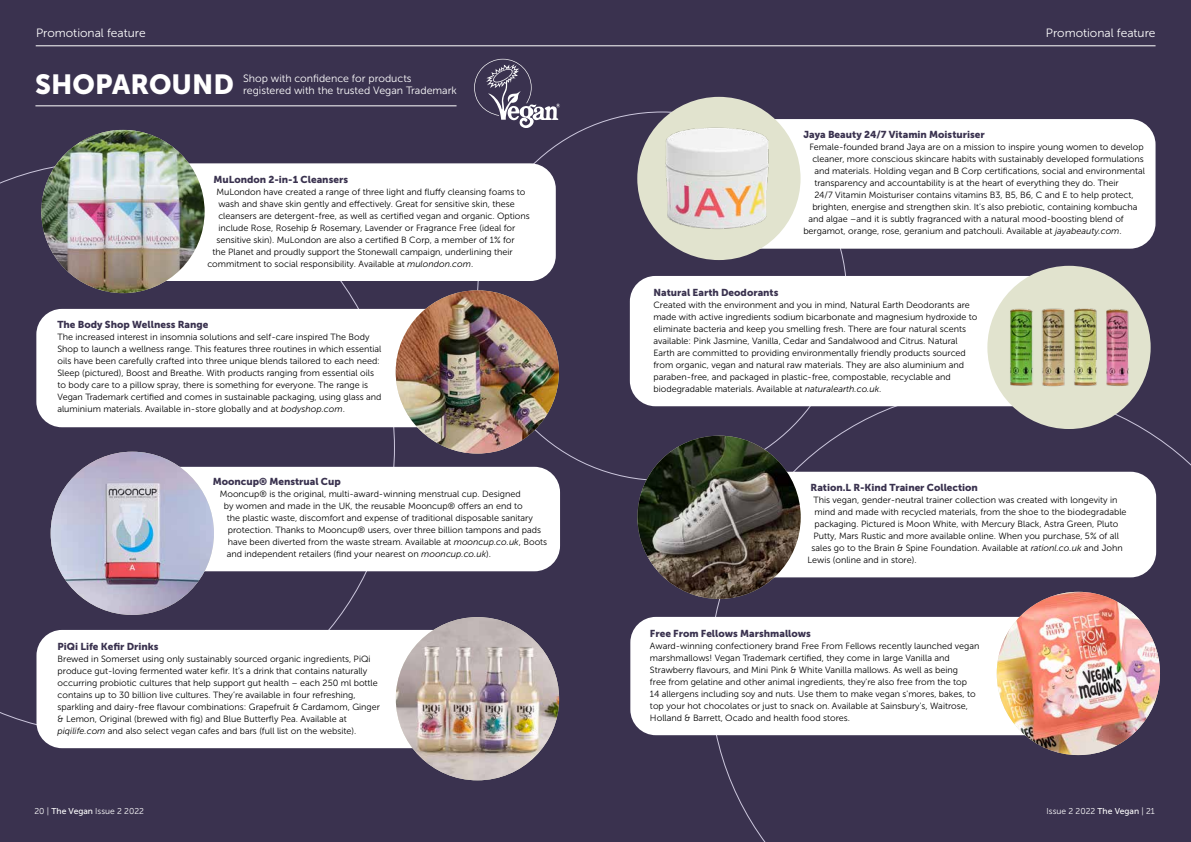
<style>
.page{position:relative;width:1191px;height:842px;background:#3a324f}
.page>*{position:absolute;margin:0;border:0;box-sizing:border-box;transform-origin:0 0}
.t1{font:27.5px "Museo Sans 900";color:#fff}
.t2{font:12px "Museo Sans 300";color:#fff}
.t3{font:10.6px/12px "Museo Sans 300";color:#fff}
.t4{font:10px "Museo Sans 900";color:#3a324f}
.t5{font:9px/12px "Museo Sans 300";color:#000}
.t6{font:8.5px "Museo Sans 300";color:#fff}
.s1{font-style:italic}
.s2{font-family:"Museo Sans 500"}
</style>
<div class="page">
<svg style="left:709px;top:388px;width:482px;height:454px"></svg>
<svg style="left:0;top:163px;width:395px;height:562px"></svg>
<div style="left:123px;top:163px;width:433px;height:118px;background:#fff;border-radius:26px"></div>
<hr style="left:35px;top:105px;width:421px;height:1px;background:#fff">
<img style="left:41px;top:130px;width:164px;height:163px;border-radius:82px">
<div style="left:36px;top:309px;width:441px;height:118px;background:#fff;border-radius:26px"></div>
<img style="left:396px;top:290px;width:163px;height:164px;border-radius:82px">
<div style="left:132px;top:467px;width:428px;height:104px;background:#fff;border-radius:26px"></div>
<img style="left:51px;top:452px;width:163px;height:163px;border-radius:82px">
<div style="left:36px;top:630px;width:441px;height:118px;background:#fff;border-radius:26px"></div>
<svg style="left:474px;top:59px;width:86px;height:69px"></svg>
<img style="left:396px;top:617px;width:163px;height:163px;border-radius:82px">
<hr style="left:36px;top:45px;width:1119px;height:1px;background:#fff">
<div style="left:719px;top:119px;width:436px;height:130px;background:#fff;border-radius:26px"></div>
<div style="left:630px;top:276px;width:446px;height:130px;background:#fff;border-radius:26px"></div>
<div style="left:987px;top:266px;width:163px;height:163px;background:#e1e3ce;border-radius:50%"></div>
<div style="left:719px;top:472px;width:437px;height:105px;background:#fff;border-radius:26px"></div>
<img style="left:637px;top:436px;width:163px;height:163px;border-radius:82px">
<div style="left:630px;top:617px;width:439px;height:118px;background:#fff;border-radius:26px"></div>
<img style="left:996px;top:592px;width:164px;height:163px;border-radius:82px">
<img style="left:628px;top:96px;width:177px;height:164px">
<img style="left:1000px;top:293px;width:136px;height:108px">
<h2 class="t2" style="left:36px;top:26px;width:111px">Promotional feature</h2>
<h1 class="t1" style="left:35px;top:69px;width:200px">SHOPAROUND</h1>
<p class="t3" style="left:243px;top:72px;width:215px">Shop with confidence for products registered with the trusted Vegan Trademark</p>
<p class="t4" style="left:213px;top:174px;width:136px">MuLondon 2-in-1 Cleansers</p>
<p class="t5" style="left:216px;top:186px;width:310px">MuLondon have created a range of three light and fluffy cleansing foams to</p>
<p class="t5" style="left:218px;top:198px;width:298px">wash and shave skin gently and effectively. Great for sensitive skin, these</p>
<p class="t5" style="left:218px;top:210px;width:313px">cleansers are detergent-free, as well as certified vegan and organic. Options</p>
<p class="t5" style="left:218px;top:222px;width:298px">include Rose, Rosehip &amp; Rosemary, Lavender or Fragrance Free (ideal for</p>
<p class="t5" style="left:216px;top:234px;width:300px">sensitive skin). MuLondon are also a certified B Corp, a member of 1% for</p>
<p class="t5" style="left:212px;top:246px;width:302px">the Planet and proudly support the Stonewall campaign, underlining their</p>
<p class="t5" style="left:207px;top:258px;width:267px">commitment to social responsibility. Available at <span class="s1">mulondon.com</span>.</p>
<p class="t4" style="left:57px;top:319px;width:153px">The Body Shop Wellness Range</p>
<p class="t5" style="left:57px;top:331px;width:325px">The increased interest in insomnia solutions and self-care inspired The Body Shop to launch a wellness range. This features three routines in which essential oils have been carefully crafted into three unique blends tailored to each need:<br>Sleep (pictured), Boost and Breathe. With products ranging from essential oils to body care to a pillow spray, there is something for everyone. The range is Vegan Trademark certified and comes in sustainable packaging, using glass and aluminium materials. Available in-store globally and at <span class="s1">bodyshop.com</span>.</p>
<p class="t4" style="left:213px;top:476px;width:130px">Mooncup® Menstrual Cup</p>
<p class="t5" style="left:220px;top:488px;width:302px">Mooncup® is the original, multi-award-winning menstrual cup. Designed</p>
<p class="t5" style="left:224px;top:500px;width:300px">by women and made in the UK, the reusable Mooncup® offers an end to</p>
<p class="t5" style="left:227px;top:512px;width:308px">the plastic waste, discomfort and expense of traditional disposable sanitary</p>
<p class="t5" style="left:228px;top:524px;width:315px">protection. Thanks to Mooncup® users, over three billion tampons and pads</p>
<p class="t5" style="left:228px;top:536px;width:321px">have been diverted from the waste stream. Available at <span class="s1">mooncup.co.uk</span>, Boots</p>
<p class="t5" style="left:227px;top:548px;width:266px">and independent retailers (find your nearest on <span class="s1">mooncup.co.uk</span>).</p>
<p class="t4" style="left:58px;top:641px;width:103px">PiQi Life Kefir Drinks</p>
<p class="t5" style="left:58px;top:653px;width:324px">Brewed in Somerset using only sustainably sourced organic ingredients, PiQi produce gut-loving fermented water kefir. It’s a drink that contains naturally occurring probiotic cultures that help support gut health – each 250 ml bottle contains up to 30 billion live cultures. They’re available in four refreshing, sparkling and dairy-free flavour combinations: Grapefruit &amp; Cardamom, Ginger &amp; Lemon, Original (brewed with fig) and Blue Butterfly Pea. Available at <span class="s1">piqilife.com</span> and also select vegan cafes and bars (full list on the website).</p>
<p class="t6" style="left:35px;top:806px;width:111px">20 | <span class="s2">The Vegan</span> Issue 2 2022</p>
<h2 class="t2" style="left:1045px;top:26px;width:111px">Promotional feature</h2>
<p class="t4" style="left:803px;top:129px;width:183px">Jaya Beauty 24/7 Vitamin Moisturiser</p>
<p class="t5" style="left:809px;top:141px;width:336px">Female-founded brand Jaya are on a mission to inspire young women to develop</p>
<p class="t5" style="left:812px;top:153px;width:333px">cleaner, more conscious skincare habits with sustainably developed formulations</p>
<p class="t5" style="left:814px;top:165px;width:332px">and materials. Holding vegan and B Corp certifications, social and environmental</p>
<p class="t5" style="left:814px;top:177px;width:306px">transparency and accountability is at the heart of everything they do. Their</p>
<p class="t5" style="left:814px;top:189px;width:321px">24/7 Vitamin Moisturiser contains vitamins B3, B5, B6, C and E to help protect,</p>
<p class="t5" style="left:812px;top:201px;width:327px">brighten, energise and strengthen skin. It’s also prebiotic, containing kombucha</p>
<p class="t5" style="left:808px;top:213px;width:317px">and algae –and it is subtly fragranced with a natural mood-boosting blend of</p>
<p class="t5" style="left:803px;top:225px;width:320px">bergamot, orange, rose, geranium and patchouli. Available at <span class="s1">jayabeauty.com</span>.</p>
<p class="t4" style="left:653px;top:287px;width:127px">Natural Earth Deodorants</p>
<p class="t5" style="left:653px;top:299px;width:326px">Created with the environment and you in mind, Natural Earth Deodorants are made with active ingredients sodium bicarbonate and magnesium hydroxide to eliminate bacteria and keep you smelling fresh. There are four natural scents available: Pink Jasmine, Vanilla, Cedar and Sandalwood and Citrus. Natural Earth are committed to providing environmentally friendly products sourced from organic, vegan and natural raw materials. They are also aluminium and paraben-free, and packaged in plastic-free, compostable, recyclable and biodegradable materials. Available at <span class="s1">naturalearth.co.uk</span>.</p>
<p class="t4" style="left:810px;top:482px;width:169px">Ration.L R-Kind Trainer Collection</p>
<p class="t5" style="left:813px;top:494px;width:306px">This vegan, gender-neutral trainer collection was created with longevity in</p>
<p class="t5" style="left:814px;top:506px;width:313px">mind and made with recycled materials, from the shoe to the biodegradable</p>
<p class="t5" style="left:814px;top:518px;width:305px">packaging. Pictured is Moon White, with Mercury Black, Astra Green, Pluto</p>
<p class="t5" style="left:813px;top:530px;width:307px">Putty, Mars Rustic and more available online. When you purchase, 5% of all</p>
<p class="t5" style="left:811px;top:542px;width:313px">sales go to the Brain &amp; Spine Foundation. Available at <span class="s1">rationl.co.uk</span> and John</p>
<p class="t5" style="left:807px;top:554px;width:111px">Lewis (online and in store).</p>
<p class="t4" style="left:650px;top:628px;width:162px">Free From Fellows Marshmallows</p>
<p class="t5" style="left:650px;top:640px;width:331px">Award-winning confectionery brand Free From Fellows recently launched vegan marshmallows! Vegan Trademark certified, they come in large Vanilla and Strawberry flavours, and Mini Pink &amp; White Vanilla mallows. As well as being<br>free from gelatine and other animal ingredients, they're also free from the top<br>14 allergens including soy and nuts. Use them to make vegan s'mores, bakes, to top your hot chocolates or just to snack on. Available at Sainsbury's, Waitrose, Holland &amp; Barrett, Ocado and health food stores.</p>
<p class="t6" style="left:1046px;top:806px;width:110px">Issue 2 2022 <span class="s2">The Vegan</span> | 21</p>
</div>
